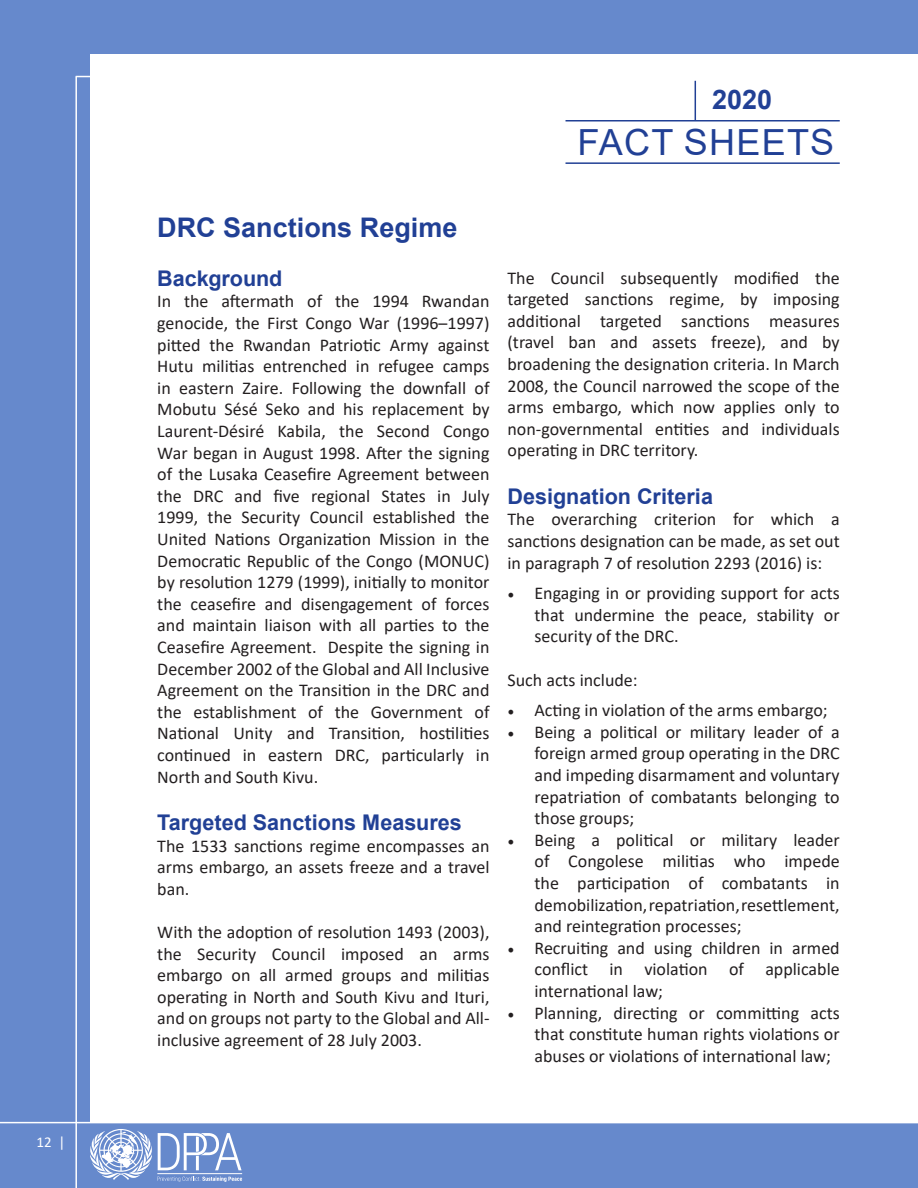
<style>
.page{position:relative;width:918px;height:1188px;background:#fff}
.page>*{position:absolute;margin:0;border:0;box-sizing:border-box;transform-origin:0 0}
.t1{font:36px "Arial";letter-spacing:.035em;color:#214095}
.t2{font:700 27px "Arial";color:#214095}
.t3{font:700 21.6px "Arial";color:#214095}
.t4{font:18px/21.6px "Calibri";color:#231f20;text-align:justify}
.t5{font:15px "Calibri";color:#fff}
.s1{font-family:"Minion Pro"}
</style>
<div class="page">
<div style="left:0;top:0;width:90px;height:1188px;background:#6689cc"></div>
<div style="left:0;top:1122px;width:918px;height:66px;background:#6689cc"></div>
<svg style="left:76px;top:76px;width:14px;height:1px"></svg>
<div style="left:0;top:0;width:918px;height:54px;background:#6689cc"></div>
<hr style="left:0;top:1122px;width:918px;height:1px;background:#fff">
<hr style="left:75px;top:77px;width:2px;height:1111px;background:#fff">
<svg style="left:90px;top:1129px;width:152px;height:53px"></svg>
<hr style="left:566px;top:120px;width:274px;height:2px;background:#214095">
<hr style="left:566px;top:162px;width:274px;height:2px;background:#214095">
<hr style="left:695px;top:81px;width:1px;height:39px;background:#214095">
<p class="t5" style="left:36px;top:1132px;width:30px">12 |</p>
<p class="t2" style="left:712px;top:80px;width:62px">2020</p>
<p class="t1" style="left:578px;top:118px;width:258px">FACT SHEETS</p>
<p class="t2" style="left:157px;top:208px;width:302px">DRC Sanctions Regime</p>
<p class="t3" style="left:157px;top:263px;width:127px">Background</p>
<p class="t4" style="left:157px;top:290px;width:334px">In the aftermath of the 1994 Rwandan genocide, the First Congo War (1996–1997) pitted the Rwandan Patriotic Army against Hutu militias entrenched in refugee camps in eastern Zaire. Following the downfall of Mobutu Sésé Seko and his replacement by Laurent-Désiré Kabila, the Second Congo War began in August 1998. After the signing of the Lusaka Ceasefire Agreement between the DRC and five regional States in July 1999, the Security Council established the United Nations Organization Mission in the Democratic Republic of the Congo (MONUC) by resolution 1279 (1999), initially to monitor the ceasefire and disengagement of forces and maintain liaison with all parties to the Ceasefire Agreement. Despite the signing in December 2002 of the Global and All Inclusive Agreement on the Transition in the DRC and the establishment of the Government of National Unity and Transition, hostilities continued in eastern DRC, particularly in North and South Kivu.</p>
<p class="t3" style="left:157px;top:807px;width:306px">Targeted Sanctions Measures</p>
<p class="t4" style="left:157px;top:834px;width:334px">The 1533 sanctions regime encompasses an arms embargo, an assets freeze and a travel ban.</p>
<p class="t4" style="left:157px;top:921px;width:334px">With the adoption of resolution 1493 (2003), the Security Council imposed an arms embargo on all armed groups and militias operating in North and South Kivu and Ituri, and on groups not party to the Global and All&shy;inclusive agreement of 28 July 2003.</p>
<p class="t4" style="left:508px;top:266px;width:334px">The Council subsequently modified the targeted sanctions regime, by imposing additional targeted sanctions measures (travel ban and assets freeze), and by broadening the designation criteria. In March 2008, the Council narrowed the scope of the arms embargo, which now applies only to non-governmental entities and individuals operating in DRC territory.</p>
<p class="t3" style="left:508px;top:481px;width:207px">Designation Criteria</p>
<p class="t4" style="left:508px;top:508px;width:334px">The overarching criterion for which a sanctions designation can be made, as set out in paragraph 7 of resolution 2293 (2016) is:</p>
<p class="t4" style="left:535px;top:582px;width:307px;text-indent:-27px"><span class="s1">•</span> Engaging in or providing support for acts that undermine the peace, stability or security of the DRC.</p>
<p class="t4" style="left:508px;top:668px;width:132px">Such acts include:</p>
<p class="t4" style="left:508px;top:699px;width:322px"><span class="s1">•</span> Acting in violation of the arms embargo;</p>
<p class="t4" style="left:535px;top:721px;width:307px;text-indent:-27px"><span class="s1">•</span> Being a political or military leader of a foreign armed group operating in the DRC and impeding disarmament and voluntary repatriation of combatants belonging to those groups;</p>
<p class="t4" style="left:535px;top:829px;width:307px;text-indent:-27px"><span class="s1">•</span> Being a political or military leader of Congolese militias who impede the participation of combatants in demobilization, repatriation, resettlement, and reintegration processes;</p>
<p class="t4" style="left:535px;top:937px;width:307px;text-indent:-27px"><span class="s1">•</span> Recruiting and using children in armed conflict in violation of applicable international law;</p>
<p class="t4" style="left:535px;top:1001px;width:307px;text-indent:-27px"><span class="s1">•</span> Planning, directing or committing acts that constitute human rights violations or abuses or violations of international law;</p>
</div>
